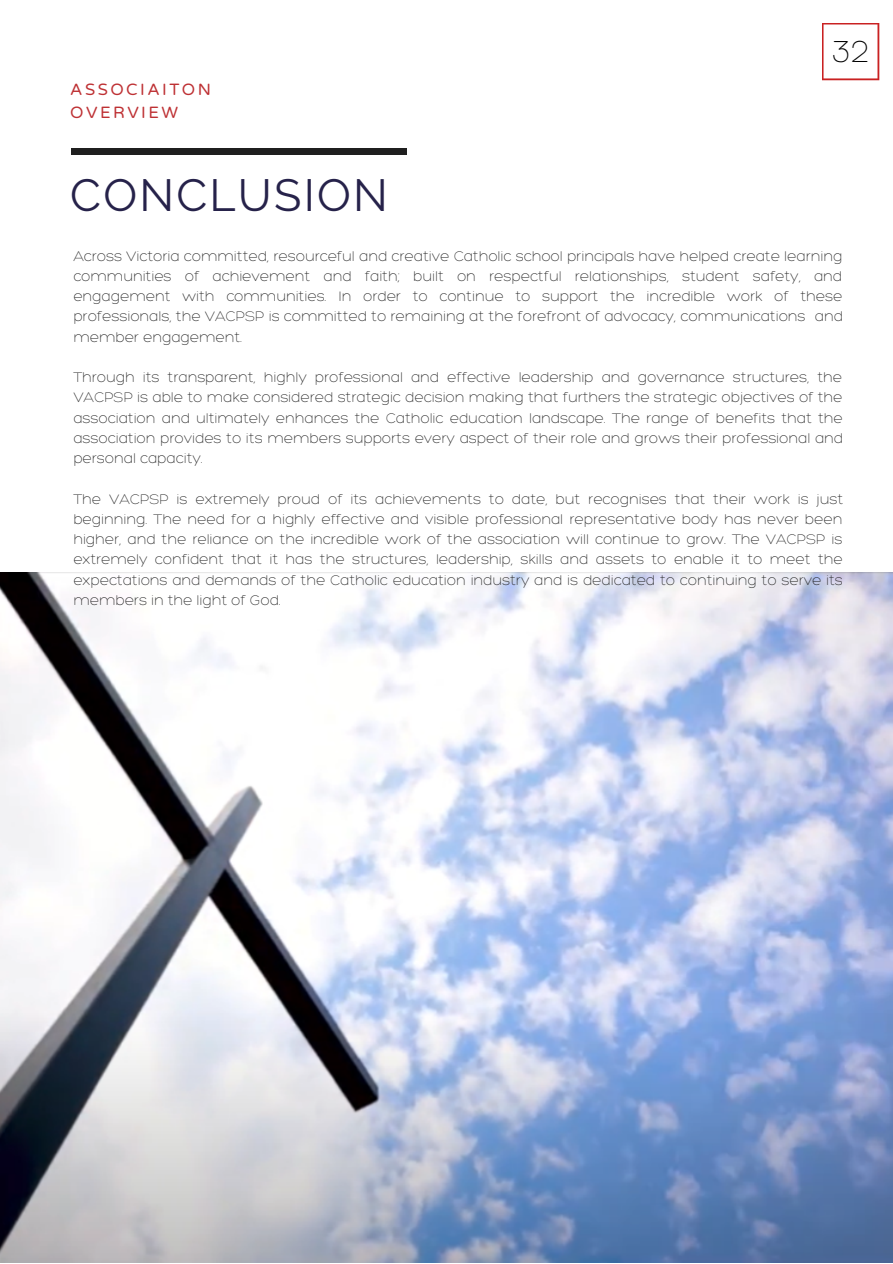
<style>
.page{position:relative;width:893px;height:1264px;background:#fff}
.page>*{position:absolute;margin:0;border:0;box-sizing:border-box;transform-origin:0 0}
.t1{font:45px "Raleway";letter-spacing:.05em;color:#26224a}
.t2{font:300 33px "Hero";color:#000}
.t3{font:16.5px/22.5px "Varela Round";letter-spacing:.15em;color:#be3134}
.t4{font:300 15px/20.2px "Hero";color:#1f1f1f;text-align:justify}
</style>
<div class="page">
<img style="left:0;top:572px;width:892px;height:690px">
<div style="left:71px;top:148px;width:335px;height:6px;background:#1f1f1f"></div>
<svg style="left:822px;top:23px;width:57px;height:57px"></svg>
<p class="t3" style="left:70px;top:79px;width:142px">ASSOCIAITON<br>OVERVIEW</p>
<h1 class="t1" style="left:70px;top:169px;width:319px">CONCLUSION</h1>
<h2 class="t2" style="left:831px;top:31px;width:39px">32</h2>
<p class="t4" style="left:73px;top:245px;width:771px">Across Victoria committed, resourceful and creative Catholic school principals have helped create learning communities of achievement and faith; built on respectful relationships, student safety, and engagement with communities. In order to continue to support the incredible work of these professionals, the VACPSP is committed to remaining at the forefront of advocacy, communications and member engagement.</p>
<p class="t4" style="left:73px;top:367px;width:771px">Through its transparent, highly professional and effective leadership and governance structures, the VACPSP is able to make considered strategic decision making that furthers the strategic objectives of the association and ultimately enhances the Catholic education landscape. The range of benefits that the association provides to its members supports every aspect of their role and grows their professional and personal capacity.</p>
<p class="t4" style="left:73px;top:488px;width:771px">The VACPSP is extremely proud of its achievements to date, but recognises that their work is just beginning. The need for a highly effective and visible professional representative body has never been higher, and the reliance on the incredible work of the association will continue to grow. The VACPSP is extremely confident that it has the structures, leadership, skills and assets to enable it to meet the expectations and demands of the Catholic education industry and is dedicated to continuing to serve its members in the light of God.</p>
</div>
